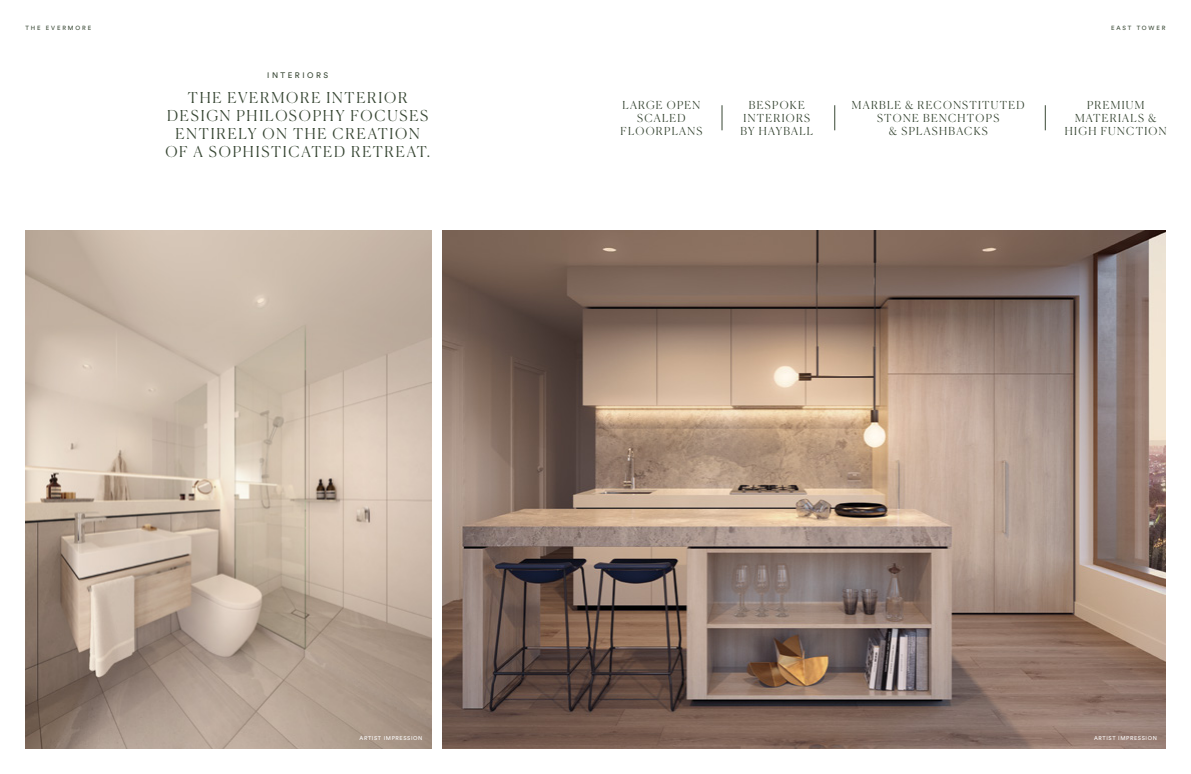
<style>
.page{position:relative;width:1191px;height:774px;background:#fff}
.page>*{position:absolute;margin:0;border:0;box-sizing:border-box;transform-origin:0 0}
.t1{font:300 15px/18px "Canela";letter-spacing:.12em;color:#384734;text-align:center}
.t2{font:300 11px/13.2px "Canela";letter-spacing:.12em;color:#384734;text-align:center}
.t3{font:8px "Circular Std";letter-spacing:.31em;color:#384734}
.t4{font:6px "Circular Std";letter-spacing:.31em;color:#384734}
.t5{font:5.5px "Circular Std";letter-spacing:.11em;color:#fff}
</style>
<div class="page">
<img style="left:442px;top:231px;width:723px;height:517px">
<img style="left:26px;top:231px;width:405px;height:517px">
<svg style="left:722px;top:105px;width:1px;height:25px"></svg>
<svg style="left:834px;top:105px;width:1px;height:25px"></svg>
<svg style="left:1045px;top:105px;width:1px;height:25px"></svg>
<p class="t4" style="left:26px;top:25px;width:67px">THE EVERMORE</p>
<p class="t4" style="left:1111px;top:25px;width:56px">EAST TOWER</p>
<p class="t3" style="left:267px;top:70px;width:62px">INTERIORS</p>
<h1 class="t1" style="left:165px;top:88px;width:266px">THE EVERMORE INTERIOR<br>DESIGN PHILOSOPHY FOCUSES<br>ENTIRELY ON THE CREATION<br>OF A SOPHISTICATED RETREAT.</h1>
<p class="t2" style="left:620px;top:97px;width:83px">LARGE OPEN<br>SCALED<br>FLOORPLANS</p>
<p class="t2" style="left:740px;top:97px;width:74px">BESPOKE<br>INTERIORS<br>BY HAYBALL</p>
<p class="t2" style="left:852px;top:97px;width:174px">MARBLE &amp; RECONSTITUTED<br>STONE BENCHTOPS<br>&amp; SPLASHBACKS</p>
<p class="t2" style="left:1065px;top:97px;width:103px">PREMIUM<br>MATERIALS &amp;<br>HIGH FUNCTION</p>
<p class="t5" style="left:360px;top:735px;width:64px">ARTIST IMPRESSION</p>
<p class="t5" style="left:1094px;top:735px;width:64px">ARTIST IMPRESSION</p>
</div>
